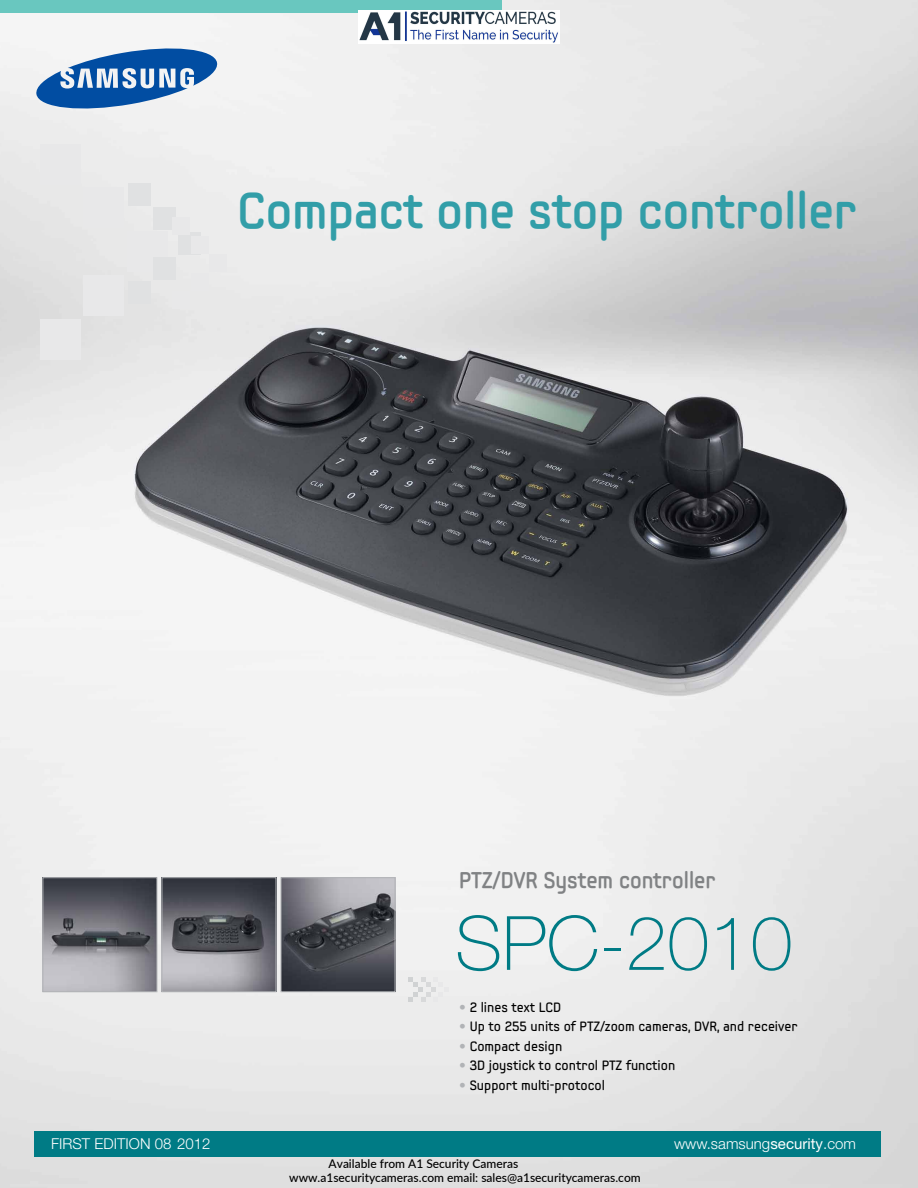
<style>
.page{position:relative;width:918px;height:1188px;background:#fff}
.page>*{position:absolute;margin:0;border:0;box-sizing:border-box;transform-origin:0 0}
.t1{font:100 75px "Helvetica Neue";color:#007b85}
.t2{font:700 49.5px "Samsung Imagination Modern";color:#329ea8}
.t3{font:700 22.5px "Samsung Imagination Modern";color:#808284}
.t4{font:300 15px "Helvetica Neue";color:#fff}
.t5{font:13.5px "Samsung Imagination Modern";color:#000}
.t6{font:500 12px/14.4px "Lato";color:#000}
.s1{font-family:"Helvetica Neue";font-weight:300;color:#b1b3b6}
.s2{font-weight:400}
</style>
<div class="page">
<img style="left:0;top:0;width:918px;height:1188px">
<div style="left:0;top:0;width:502px;height:13px;background:#69c7bf"></div>
<svg style="left:408px;top:977px;width:40px;height:25px"></svg>
<img style="left:358px;top:11px;width:202px;height:33px">
<div style="left:40px;top:144px;width:40px;height:40px;background:#e8e8e9"></div>
<div style="left:84px;top:188px;width:40px;height:40px;background:#e8e8e9"></div>
<div style="left:128px;top:232px;width:40px;height:40px;background:#e8e8e9"></div>
<div style="left:84px;top:275px;width:40px;height:41px;background:#e8e8e9"></div>
<div style="left:40px;top:319px;width:40px;height:41px;background:#e8e8e9"></div>
<div style="left:129px;top:183px;width:22px;height:23px;background:#e0e1e2"></div>
<div style="left:153px;top:207px;width:23px;height:23px;background:#e0e1e2"></div>
<div style="left:178px;top:232px;width:23px;height:23px;background:#e0e1e2"></div>
<div style="left:153px;top:257px;width:23px;height:23px;background:#e0e1e2"></div>
<div style="left:129px;top:281px;width:22px;height:23px;background:#e0e1e2"></div>
<div style="left:172px;top:218px;width:18px;height:17px;background:#e8e8e9"></div>
<div style="left:191px;top:236px;width:17px;height:17px;background:#e8e8e9"></div>
<div style="left:209px;top:255px;width:18px;height:17px;background:#e8e8e9"></div>
<div style="left:191px;top:273px;width:17px;height:17px;background:#e8e8e9"></div>
<div style="left:172px;top:292px;width:18px;height:17px;background:#e8e8e9"></div>
<svg style="left:35px;top:44px;width:183px;height:69px"></svg>
<img style="left:45px;top:879px;width:110px;height:111px">
<div style="left:43px;top:877px;width:114px;height:115px;border:1px solid #b1b3b6"></div>
<img style="left:164px;top:879px;width:110px;height:111px">
<div style="left:162px;top:877px;width:114px;height:115px;border:1px solid #b1b3b6"></div>
<img style="left:283px;top:879px;width:110px;height:111px">
<div style="left:281px;top:877px;width:114px;height:115px;border:1px solid #b1b3b6"></div>
<div style="left:34px;top:1131px;width:846px;height:26px;background:#007b85"></div>
<h1 class="t2" style="left:238px;top:179px;width:620px">Compact one stop controller</h1>
<h3 class="t3" style="left:459px;top:865px;width:258px">PTZ/DVR System controller</h3>
<h1 class="t1" style="left:455px;top:900px;width:339px">SPC-2010</h1>
<p class="t5" style="left:459px;top:998px;width:103px"><span class="s1">•</span> 2 lines text LCD</p>
<p class="t5" style="left:459px;top:1018px;width:340px"><span class="s1">•</span> Up to 255 units of PTZ/zoom cameras, DVR, and receiver</p>
<p class="t5" style="left:459px;top:1037px;width:105px"><span class="s1">•</span> Compact design</p>
<p class="t5" style="left:459px;top:1057px;width:218px"><span class="s1">•</span> 3D joystick to control PTZ function</p>
<p class="t5" style="left:459px;top:1076px;width:147px"><span class="s1">•</span> Support multi-protocol</p>
<p class="t4" style="left:51px;top:1134px;width:161px">FIRST EDITION 08 2012</p>
<p class="t4" style="left:674px;top:1134px;width:183px">www.samsung<span class="s2">security</span>.com</p>
<p class="t6" style="left:289px;top:1156px;width:353px;text-indent:39px">Available from A1 Security Cameras www.a1securitycameras.com email: sales@a1securitycameras.com</p>
</div>
